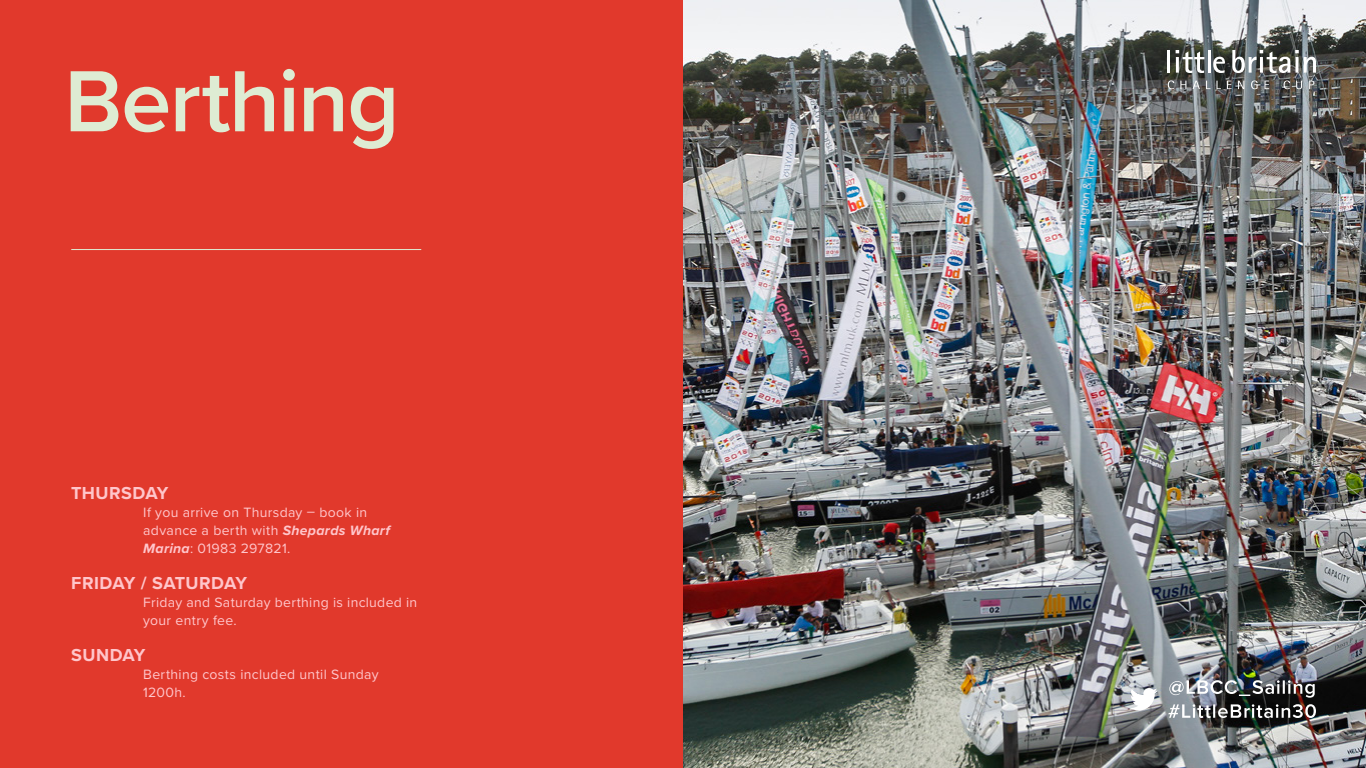
<style>
.page{position:relative;width:1366px;height:768px;background:#fff}
.page>*{position:absolute;margin:0;border:0;box-sizing:border-box;transform-origin:0 0}
.t1{font:600 90px "Proxima Nova";letter-spacing:-.02em;color:#deecd3}
.t2{font:700 18px "Proxima Nova";letter-spacing:.02em;color:#ffc6cb}
.t3{font:14px/18px "Proxima Nova";letter-spacing:.025em;color:#ffc6cb}
.s1{font-weight:700;font-style:italic}
</style>
<div class="page">
<div style="left:0;top:0;width:683px;height:768px;background:#e1392c"></div>
<img style="left:683px;top:0;width:683px;height:768px">
<hr style="left:1167px;top:50px;width:3px;height:23px;background:#fff">
<svg style="left:1176px;top:50px;width:28px;height:23px"></svg>
<hr style="left:1208px;top:50px;width:3px;height:23px;background:#fff">
<svg style="left:1213px;top:57px;width:12px;height:16px"></svg>
<svg style="left:1232px;top:50px;width:84px;height:23px"></svg>
<svg style="left:1168px;top:81px;width:6px;height:8px"></svg>
<svg style="left:1180px;top:81px;width:6px;height:8px"></svg>
<svg style="left:1193px;top:81px;width:7px;height:8px"></svg>
<svg style="left:1206px;top:81px;width:15px;height:8px"></svg>
<svg style="left:1227px;top:81px;width:5px;height:8px"></svg>
<svg style="left:1238px;top:81px;width:6px;height:8px"></svg>
<svg style="left:1251px;top:81px;width:7px;height:8px"></svg>
<svg style="left:1264px;top:81px;width:5px;height:8px"></svg>
<svg style="left:1284px;top:81px;width:6px;height:8px"></svg>
<svg style="left:1296px;top:81px;width:6px;height:8px"></svg>
<svg style="left:1309px;top:81px;width:5px;height:8px"></svg>
<svg style="left:1130px;top:688px;width:28px;height:23px"></svg>
<svg style="left:1168px;top:704px;width:148px;height:14px"></svg>
<img style="left:1169px;top:680px;width:146px;height:18px">
<hr style="left:71px;top:249px;width:350px;height:1px;background:#deecd3">
<h1 class="t1" style="left:64px;top:34px;width:337px">Berthing</h1>
<p class="t2" style="left:71px;top:479px;width:99px">THURSDAY</p>
<p class="t3" style="left:143px;top:502px;width:248px">If you arrive on Thursday – book in advance a berth with <span class="s1">Shepards Wharf<br>Marina</span>: 01983 297821.</p>
<p class="t2" style="left:71px;top:569px;width:177px">FRIDAY / SATURDAY</p>
<p class="t3" style="left:143px;top:592px;width:276px">Friday and Saturday berthing is included in your entry fee.</p>
<p class="t2" style="left:71px;top:641px;width:76px">SUNDAY</p>
<p class="t3" style="left:143px;top:664px;width:237px">Berthing costs included until Sunday<br>1200h.</p>
</div>
